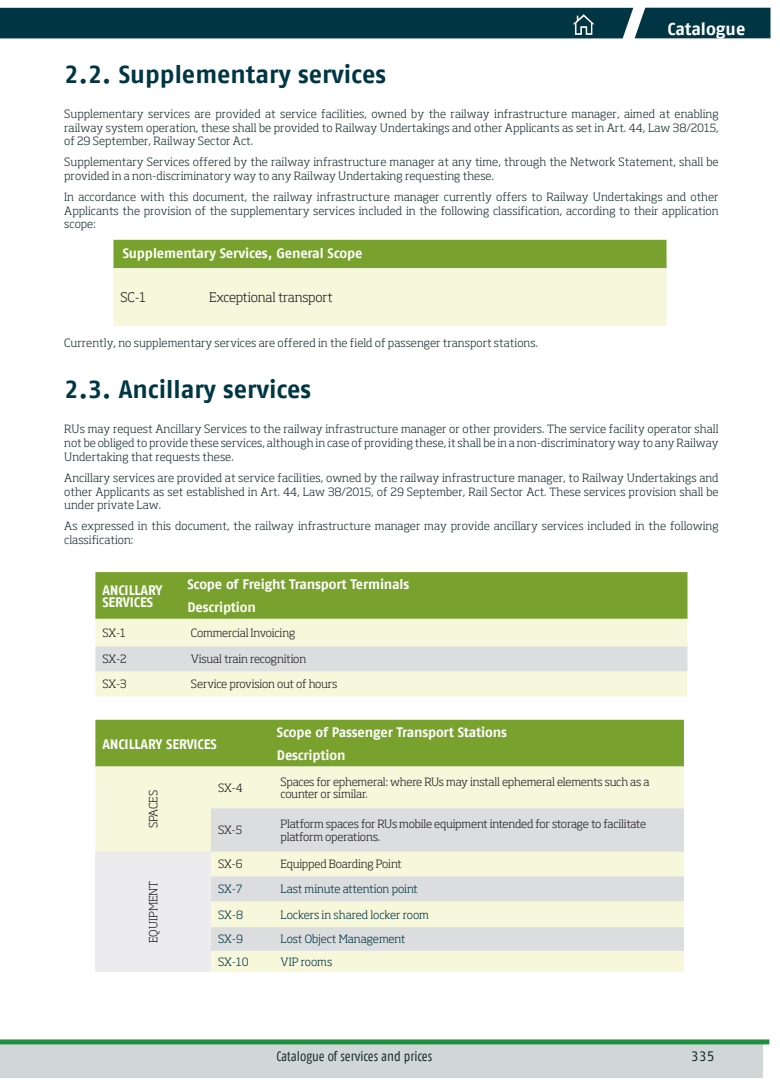
<style>
.page{position:relative;width:780px;height:1088px;background:#fff}
.page>*{position:absolute;margin:0;border:0;box-sizing:border-box;transform-origin:0 0}
.TITULO_2{font:700 25px "Adif Fago No";color:#003644}
.t1{font:700 17.5px "Adif Fago No";letter-spacing:-.005em;color:#fff}
.t2{font:700 13.88px "Adif Fago No";letter-spacing:-.01em;color:#fff}
.t3{font:700 13.75px/12.5px "Adif Fago No";letter-spacing:-.01em;color:#fff}
.t4{font:13.75px "Adif Fago Co";color:#1b3030}
.t5{font:13.75px "Adif Fago No";color:#1b3030}
.t6{font:300 13px "Soho Std";letter-spacing:-.015em;color:#231f20}
.GENERAL{font:300 11.25px/13.8px "Soho Std";color:#1b3030;text-align:justify}
.t7{font:300 11.25px/12.5px "Soho Std";letter-spacing:-.015em;color:#231f20}
.t8{font:300 11.25px "Soho Std";color:#003644}
</style>
<div class="page">
<div style="left:0;top:1044px;width:762px;height:33px;background:#d0d7d6"></div>
<div style="left:0;top:1039px;width:769px;height:5px;background:#1f913e"></div>
<div style="left:0;top:8px;width:770px;height:30px;background:#003644"></div>
<img style="left:573px;top:14px;width:21px;height:21px">
<svg style="left:113px;top:240px;width:553px;height:86px;background:#cddba3"></svg>
<div style="left:95px;top:572px;width:592px;height:47px;background:#78a22d"></div>
<div style="left:95px;top:619px;width:592px;height:77px;background:#f7f7dc"></div>
<div style="left:95px;top:646px;width:592px;height:25px;background:#dcdddf"></div>
<div style="left:95px;top:720px;width:589px;height:46px;background:#78a22d"></div>
<div style="left:95px;top:766px;width:589px;height:206px;background:#f7f7dc"></div>
<svg style="left:211px;top:808px;width:473px;height:143px;background:#e5e6de"></svg>
<div style="left:95px;top:851px;width:116px;height:121px;background:#ececee"></div>
<h2 class="t1" style="left:667px;top:19px;width:79px">Catalogue2</h2>
<p class="TITULO_2" style="left:64px;top:59px;width:323px">2.2. Supplementary services</p>
<p class="GENERAL" style="left:64px;top:107px;width:656px">Supplementary services are provided at service facilities, owned by the railway infrastructure manager, aimed at enabling railway system operation, these shall be provided to Railway Undertakings and other Applicants as set in Art. 44, Law 38/2015, of 29 September, Railway Sector Act.</p>
<p class="GENERAL" style="left:64px;top:155px;width:656px">Supplementary Services offered by the railway infrastructure manager at any time, through the Network Statement, shall be provided in a non-discriminatory way to any Railway Undertaking requesting these.</p>
<p class="GENERAL" style="left:64px;top:190px;width:656px">In accordance with this document, the railway infrastructure manager currently offers to Railway Undertakings and other Applicants the provision of the supplementary services included in the following classification, according to their application scope:</p>
<p class="t2" style="left:123px;top:245px;width:241px">Supplementary Services, General Scope</p>
<p class="t6" style="left:120px;top:289px;width:27px">SC-1</p>
<p class="t6" style="left:209px;top:289px;width:125px">Exceptional transport</p>
<p class="GENERAL" style="left:64px;top:336px;width:475px">Currently, no supplementary services are offered in the field of passenger transport stations.</p>
<p class="TITULO_2" style="left:64px;top:375px;width:248px">2.3. Ancillary services</p>
<p class="GENERAL" style="left:64px;top:422px;width:656px">RUs may request Ancillary Services to the railway infrastructure manager or other providers. The service facility operator shall not be obliged to provide these services, although in case of providing these, it shall be in a non-discriminatory way to any Railway Undertaking that requests these.</p>
<p class="GENERAL" style="left:64px;top:471px;width:656px">Ancillary services are provided at service facilities, owned by the railway infrastructure manager, to Railway Undertakings and other Applicants as set established in Art. 44, Law 38/2015, of 29 September, Rail Sector Act. These services provision shall be under private Law.</p>
<p class="GENERAL" style="left:64px;top:519px;width:656px">As expressed in this document, the railway infrastructure manager may provide ancillary services included in the following classification:</p>
<p class="t3" style="left:102px;top:583px;width:61px">ANCILLARY<br>SERVICES</p>
<p class="t3" style="left:187px;top:578px;width:223px">Scope of Freight Transport Terminals</p>
<p class="t3" style="left:187px;top:601px;width:70px">Description</p>
<p class="t7" style="left:102px;top:626px;width:25px">SX-1</p>
<p class="t7" style="left:191px;top:626px;width:106px">Commercial Invoicing</p>
<p class="t7" style="left:102px;top:653px;width:26px">SX-2</p>
<p class="t7" style="left:191px;top:653px;width:117px">Visual train recognition</p>
<p class="t7" style="left:102px;top:678px;width:26px">SX-3</p>
<p class="t7" style="left:191px;top:678px;width:148px">Service provision out of hours</p>
<p class="t3" style="left:102px;top:737px;width:116px">ANCILLARY SERVICES</p>
<p class="t3" style="left:277px;top:725px;width:231px">Scope of Passenger Transport Stations</p>
<p class="t3" style="left:277px;top:749px;width:70px">Description</p>
<p class="t7" style="left:147px;top:828px;width:40px;rotate:-90deg">SPACES</p>
<p class="t7" style="left:147px;top:943px;width:64px;rotate:-90deg">EQUIPMENT</p>
<p class="t7" style="left:218px;top:781px;width:26px">SX-4</p>
<p class="t7" style="left:280px;top:775px;width:370px">Spaces for ephemeral: where RUs may install ephemeral elements such as a counter or similar.</p>
<p class="t7" style="left:218px;top:824px;width:26px">SX-5</p>
<p class="t7" style="left:280px;top:817px;width:367px">Platform spaces for RUs mobile equipment intended for storage to facilitate platform operations.</p>
<p class="t7" style="left:218px;top:858px;width:26px">SX-6</p>
<p class="t7" style="left:280px;top:858px;width:123px">Equipped Boarding Point</p>
<p class="t8" style="left:218px;top:882px;width:26px">SX-7</p>
<p class="t8" style="left:280px;top:882px;width:139px">Last minute attention point</p>
<p class="t8" style="left:218px;top:907px;width:27px">SX-8</p>
<p class="t8" style="left:280px;top:907px;width:150px">Lockers in shared locker room</p>
<p class="t8" style="left:218px;top:932px;width:27px">SX-9</p>
<p class="t8" style="left:280px;top:932px;width:126px">Lost Object Management</p>
<p class="t8" style="left:218px;top:954px;width:32px">SX-10</p>
<p class="t8" style="left:280px;top:954px;width:53px">VIP rooms</p>
<p class="t4" style="left:276px;top:1048px;width:157px">Catalogue of services and prices</p>
<p class="t5" style="left:690px;top:1048px;width:25px">335</p>
</div>
